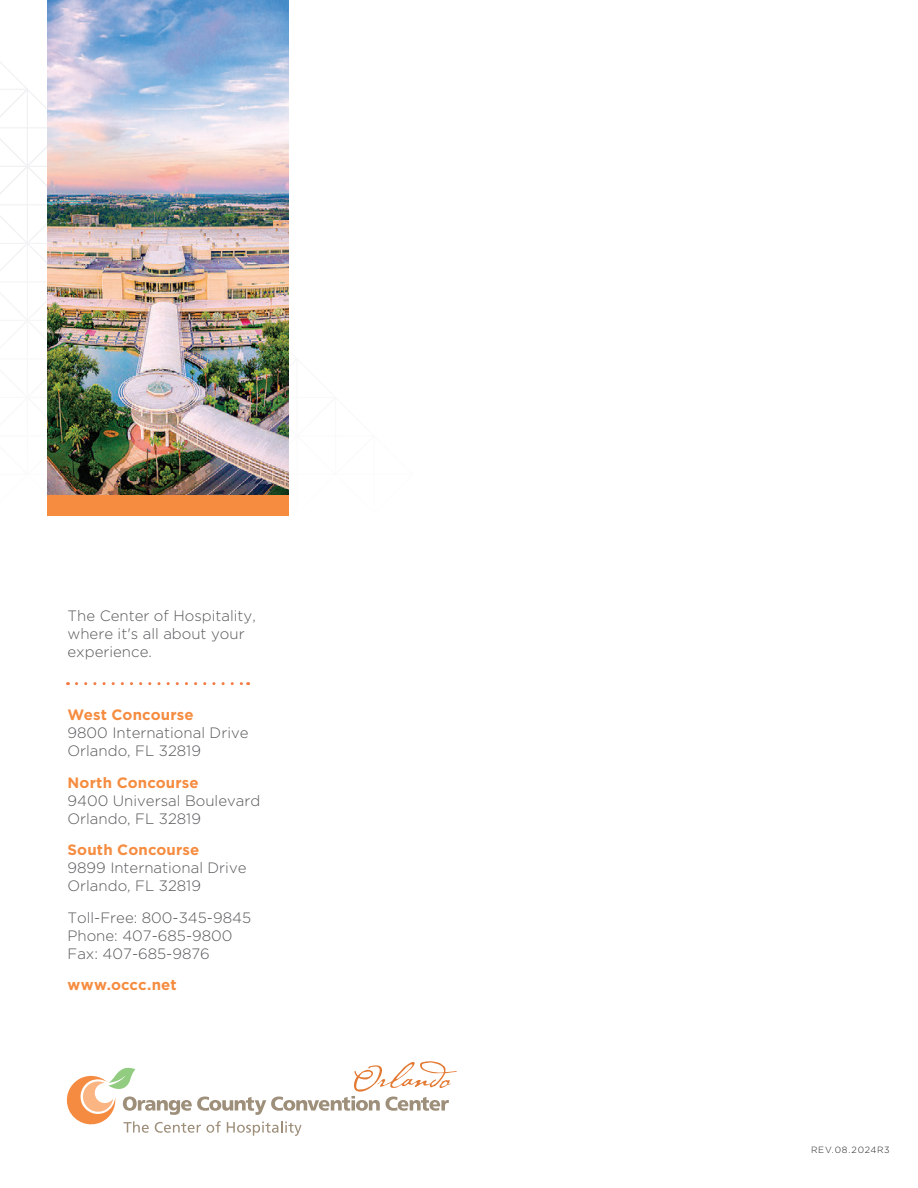
<style>
.page{position:relative;width:918px;height:1188px;background:#fff}
.page>*{position:absolute;margin:0;border:0;box-sizing:border-box;transform-origin:0 0}
.t1{font:300 15px/18px "Gotham";color:#57585a}
.t2{font:700 15px "Gotham";letter-spacing:.01em;color:#f58c40}
.t3{font:300 9px "Gotham";letter-spacing:.08em;color:#231f20}
</style>
<div class="page">
<svg style="left:66px;top:1061px;width:391px;height:75px"></svg>
<svg style="left:77px;top:682px;width:172px;height:3px"></svg>
<svg style="left:0;top:50px;width:48px;height:464px"></svg>
<img style="left:48px;top:0;width:241px;height:495px">
<div style="left:48px;top:495px;width:241px;height:20px;background:#f58c40"></div>
<p class="t1" style="left:68px;top:607px;width:190px">The Center of Hospitality, where it's all about your experience.</p>
<p class="t2" style="left:68px;top:706px;width:128px">West Concourse</p>
<p class="t1" style="left:68px;top:724px;width:183px">9800 International Drive<br>Orlando, FL 32819</p>
<p class="t2" style="left:68px;top:774px;width:133px">North Concourse</p>
<p class="t1" style="left:68px;top:791px;width:194px">9400 Universal Boulevard<br>Orlando, FL 32819</p>
<p class="t2" style="left:68px;top:841px;width:133px">South Concourse</p>
<p class="t1" style="left:68px;top:859px;width:181px">9899 International Drive<br>Orlando, FL 32819</p>
<p class="t1" style="left:68px;top:908px;width:185px">Toll-Free: 800-345-9845<br>Phone: 407-685-9800<br>Fax: 407-685-9876</p>
<p class="t2" style="left:68px;top:976px;width:111px">www.occc.net</p>
<p class="t3" style="left:811px;top:1145px;width:80px">REV.08.2024R3</p>
</div>
